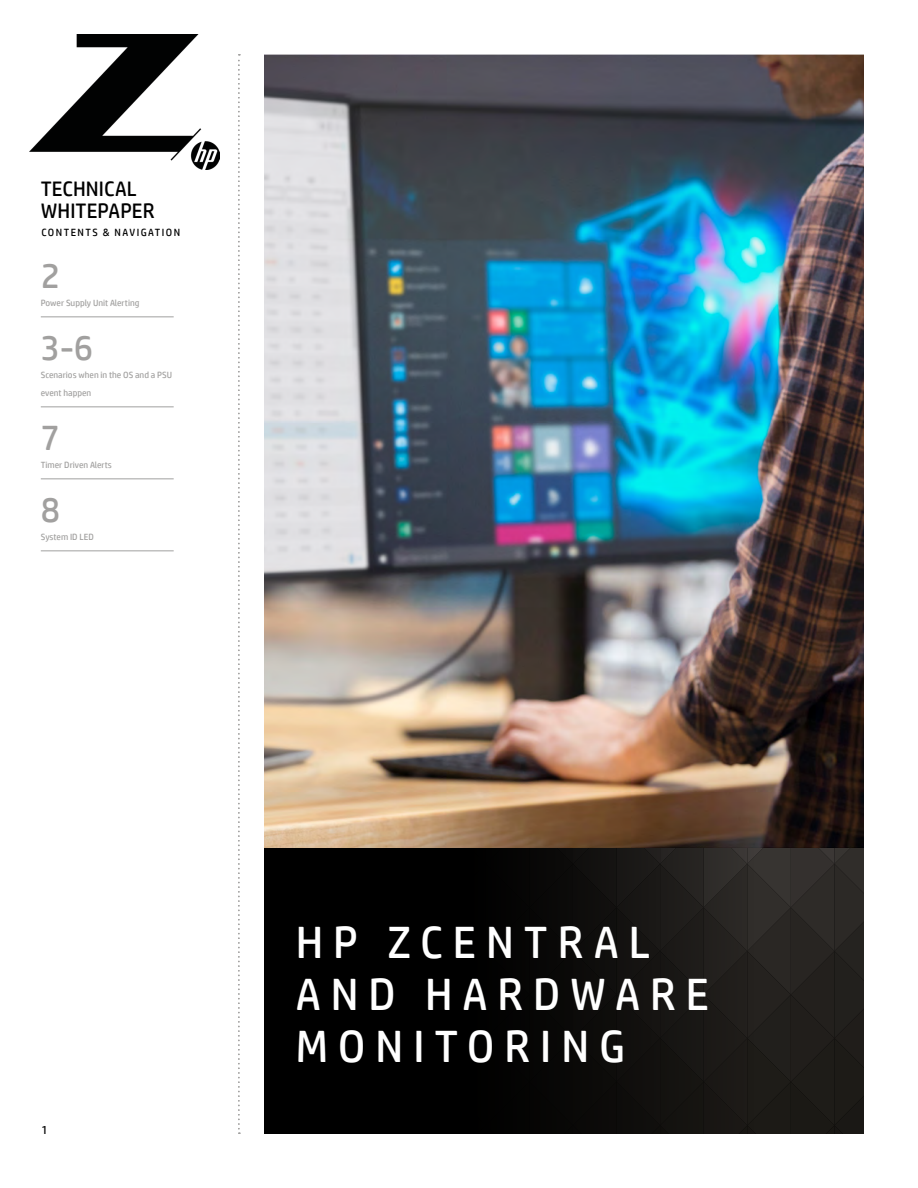
<style>
.page{position:relative;width:918px;height:1188px;background:#fff}
.page>*{position:absolute;margin:0;border:0;box-sizing:border-box;transform-origin:0 0}
.t1{font:45.3px/51.9px "HP Simplified";letter-spacing:.22em;color:#fff}
.t2{font:36px "HP Simplified";color:#a1a09f}
.t3{font:21px/22.5px "HP Simplified";letter-spacing:.005em;color:#000}
.t4{font:12px "HP Simplified";color:#000}
.t5{font:10.5px "HP Simplified";letter-spacing:.14em;color:#000}
.t6{font:9px/18px "HP Simplified";color:#a1a09f}
</style>
<div class="page">
<img style="left:30px;top:34px;width:190px;height:136px">
<img style="left:264px;top:54px;width:600px;height:794px">
<div style="left:264px;top:848px;width:600px;height:286px;background:#000"></div>
<svg style="left:556px;top:848px;width:308px;height:286px"></svg>
<svg style="left:238px;top:54px;width:2px;height:1080px"></svg>
<hr style="left:41px;top:317px;width:133px;height:1px;background:#a1a09f">
<hr style="left:41px;top:407px;width:133px;height:1px;background:#a1a09f">
<hr style="left:41px;top:479px;width:133px;height:1px;background:#a1a09f">
<hr style="left:41px;top:551px;width:133px;height:1px;background:#a1a09f">
<h3 class="t3" style="left:41px;top:177px;width:115px">TECHNICAL<br>WHITEPAPER</h3>
<p class="t5" style="left:41px;top:226px;width:140px">CONTENTS &amp; NAVIGATION</p>
<h2 class="t2" style="left:41px;top:252px;width:21px">2</h2>
<p class="t6" style="left:41px;top:294px;width:100px">Power Supply Unit Alerting</p>
<h2 class="t2" style="left:41px;top:324px;width:54px">3-6</h2>
<p class="t6" style="left:41px;top:366px;width:133px">Scenarios when in the OS and a PSU event happen</p>
<h2 class="t2" style="left:41px;top:414px;width:21px">7</h2>
<p class="t6" style="left:41px;top:456px;width:73px">Timer Driven Alerts</p>
<h2 class="t2" style="left:41px;top:486px;width:21px">8</h2>
<p class="t6" style="left:41px;top:528px;width:55px">System ID LED</p>
<h3 class="t4" style="left:41px;top:1122px;width:8px">1</h3>
<h1 class="t1" style="left:296px;top:916px;width:415px">HP ZCENTRAL<br>AND HARDWARE<br>MONITORING</h1>
</div>
